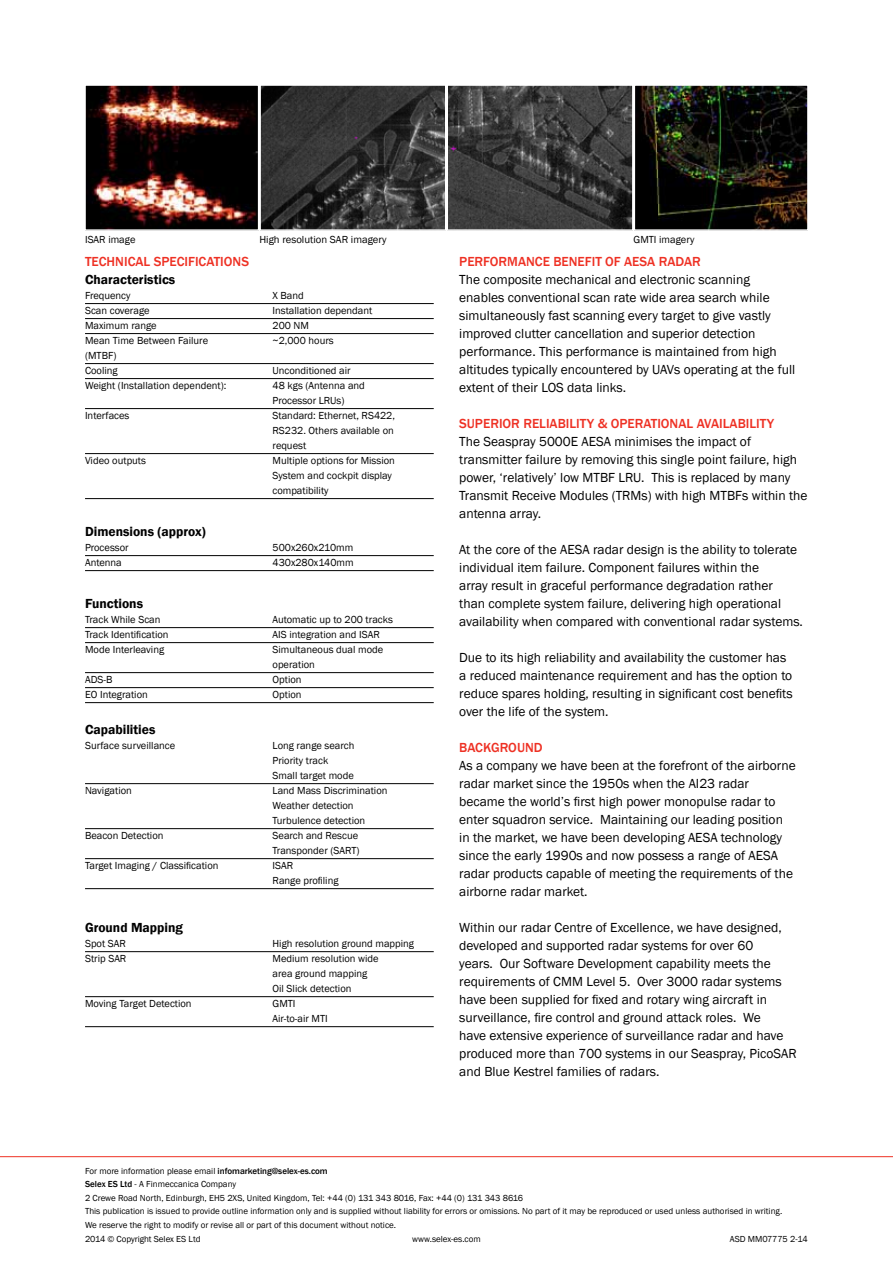
<style>
.page{position:relative;width:893px;height:1263px;background:#fff}
.page>*{position:absolute;margin:0;border:0;box-sizing:border-box;transform-origin:0 0}
.t1{font:13.5px/18px "Franklin Gothic";color:#000}
.t2{font:500 13.5px "Franklin Gothic";color:#ee3124}
.t3{font:600 13.5px "Franklin Gothic";color:#000}
.t4{font:10.5px/15px "Franklin Gothic";color:#000}
.t5{font:9px/13.5px "Franklin Gothic";color:#000}
.s1{font-weight:500}
</style>
<div class="page">
<hr style="left:85px;top:303px;width:349px;height:1px;background:#000">
<hr style="left:85px;top:318px;width:349px;height:1px;background:#000">
<hr style="left:85px;top:333px;width:349px;height:1px;background:#000">
<hr style="left:85px;top:363px;width:349px;height:1px;background:#000">
<hr style="left:85px;top:378px;width:349px;height:1px;background:#000">
<hr style="left:85px;top:408px;width:349px;height:1px;background:#000">
<hr style="left:85px;top:453px;width:349px;height:1px;background:#000">
<hr style="left:85px;top:498px;width:349px;height:1px;background:#000">
<hr style="left:85px;top:555px;width:349px;height:1px;background:#000">
<hr style="left:85px;top:570px;width:349px;height:1px;background:#000">
<hr style="left:85px;top:627px;width:349px;height:1px;background:#000">
<hr style="left:85px;top:642px;width:349px;height:1px;background:#000">
<hr style="left:85px;top:672px;width:349px;height:1px;background:#000">
<hr style="left:85px;top:687px;width:349px;height:1px;background:#000">
<hr style="left:85px;top:702px;width:349px;height:1px;background:#000">
<hr style="left:85px;top:783px;width:349px;height:1px;background:#000">
<hr style="left:85px;top:828px;width:349px;height:1px;background:#000">
<hr style="left:85px;top:858px;width:349px;height:1px;background:#000">
<hr style="left:85px;top:888px;width:349px;height:1px;background:#000">
<hr style="left:85px;top:951px;width:349px;height:1px;background:#000">
<hr style="left:85px;top:996px;width:349px;height:1px;background:#000">
<hr style="left:85px;top:1026px;width:349px;height:1px;background:#000">
<img style="left:87px;top:87px;width:719px;height:141px">
<div style="left:259px;top:84px;width:187px;height:147px;border:2px solid #fff"></div>
<div style="left:84px;top:84px;width:175px;height:147px;border:2px solid #fff"></div>
<div style="left:446px;top:84px;width:188px;height:147px;border:2px solid #fff"></div>
<div style="left:634px;top:84px;width:175px;height:147px;border:2px solid #fff"></div>
<hr style="left:0;top:1156px;width:893px;height:1px;background:#ee3124">
<p class="t4" style="left:85px;top:232px;width:52px">ISAR image</p>
<p class="t4" style="left:259px;top:232px;width:129px">High resolution SAR imagery</p>
<p class="t4" style="left:634px;top:232px;width:62px">GMTI imagery</p>
<p class="t2" style="left:85px;top:253px;width:165px">TECHNICAL SPECIFICATIONS</p>
<p class="t3" style="left:85px;top:271px;width:92px">Characteristics</p>
<p class="t4" style="left:85px;top:288px;width:47px">Frequency</p>
<p class="t4" style="left:273px;top:288px;width:33px">X Band</p>
<p class="t4" style="left:85px;top:303px;width:66px">Scan coverage</p>
<p class="t4" style="left:273px;top:303px;width:101px">Installation dependant</p>
<p class="t4" style="left:85px;top:318px;width:73px">Maximum range</p>
<p class="t4" style="left:273px;top:318px;width:38px">200 NM</p>
<p class="t4" style="left:85px;top:333px;width:125px">Mean Time Between Failure</p>
<p class="t4" style="left:273px;top:333px;width:63px">~2,000 hours</p>
<p class="t4" style="left:85px;top:348px;width:34px">(MTBF)<br>Cooling</p>
<p class="t4" style="left:273px;top:363px;width:80px">Unconditioned air</p>
<p class="t4" style="left:85px;top:378px;width:143px">Weight (Installation dependent):</p>
<p class="t4" style="left:273px;top:378px;width:94px">48 kgs (Antenna and<br>Processor LRUs)</p>
<p class="t4" style="left:85px;top:408px;width:46px">Interfaces</p>
<p class="t4" style="left:273px;top:408px;width:124px;text-align:justify">Standard: Ethernet, RS422, RS232. Others available on request</p>
<p class="t4" style="left:85px;top:453px;width:63px">Video outputs</p>
<p class="t4" style="left:273px;top:453px;width:124px">Multiple options for Mission<br>System and cockpit display compatibility</p>
<p class="t3" style="left:85px;top:523px;width:122px">Dimensions (approx)</p>
<p class="t4" style="left:85px;top:540px;width:45px">Processor</p>
<p class="t4" style="left:273px;top:540px;width:82px">500x260x210mm</p>
<p class="t4" style="left:85px;top:555px;width:38px">Antenna</p>
<p class="t4" style="left:273px;top:555px;width:83px">430x280x140mm</p>
<p class="t3" style="left:85px;top:595px;width:60px">Functions</p>
<p class="t4" style="left:85px;top:612px;width:77px">Track While Scan</p>
<p class="t4" style="left:273px;top:612px;width:122px">Automatic up to 200 tracks</p>
<p class="t4" style="left:85px;top:627px;width:85px">Track Identification</p>
<p class="t4" style="left:273px;top:627px;width:109px">AIS integration and ISAR</p>
<p class="t4" style="left:85px;top:642px;width:81px">Mode Interleaving</p>
<p class="t4" style="left:273px;top:642px;width:112px">Simultaneous dual mode operation</p>
<p class="t4" style="left:85px;top:672px;width:29px">ADS-B</p>
<p class="t4" style="left:273px;top:672px;width:31px">Option</p>
<p class="t4" style="left:85px;top:687px;width:64px">EO Integration</p>
<p class="t4" style="left:273px;top:687px;width:31px">Option</p>
<p class="t3" style="left:85px;top:721px;width:72px">Capabilities</p>
<p class="t4" style="left:85px;top:738px;width:92px">Surface surveillance</p>
<p class="t4" style="left:273px;top:738px;width:83px">Long range search<br>Priority track<br>Small target mode</p>
<p class="t4" style="left:85px;top:783px;width:48px">Navigation</p>
<p class="t4" style="left:273px;top:783px;width:116px">Land Mass Discrimination<br>Weather detection<br>Turbulence detection</p>
<p class="t4" style="left:85px;top:828px;width:80px">Beacon Detection</p>
<p class="t4" style="left:273px;top:828px;width:89px">Search and Rescue<br>Transponder (SART)</p>
<p class="t4" style="left:85px;top:858px;width:135px">Target Imaging / Classification</p>
<p class="t4" style="left:273px;top:858px;width:67px">ISAR<br>Range profiling</p>
<p class="t3" style="left:85px;top:919px;width:99px">Ground Mapping</p>
<p class="t4" style="left:85px;top:936px;width:42px">Spot SAR</p>
<p class="t4" style="left:273px;top:936px;width:143px">High resolution ground mapping</p>
<p class="t4" style="left:85px;top:951px;width:43px">Strip SAR</p>
<p class="t4" style="left:273px;top:951px;width:108px">Medium resolution wide area ground mapping<br>Oil Slick detection</p>
<p class="t4" style="left:85px;top:996px;width:108px">Moving Target Detection</p>
<p class="t4" style="left:273px;top:996px;width:57px">GMTI<br>Air-to-air MTI</p>
<p class="t2" style="left:459px;top:253px;width:58px">Performan</p>
<p class="t2" style="left:535px;top:253px;width:35px">ce Benefit</p>
<p class="t2" style="left:605px;top:253px;width:97px">of AESA Radar</p>
<p class="t1" style="left:459px;top:271px;width:337px">The composite mechanical and electronic scanning enables conventional scan rate wide area search while simultaneously fast scanning every target to give vastly improved clutter cancellation and superior detection performance. This performance is maintained from high altitudes typically encountered by UAVs operating at the full extent of their LOS data links.</p>
<p class="t2" style="left:459px;top:415px;width:316px">SUPERIOR RELIABILITY &amp; OPERATIONAL AVAILABILITY</p>
<p class="t1" style="left:459px;top:433px;width:350px">The Seaspray 5000E AESA minimises the impact of transmitter failure by removing this single point failure, high power, ‘relatively’ low MTBF LRU. This is replaced by many Transmit Receive Modules (TRMs) with high MTBFs within the antenna array.</p>
<p class="t1" style="left:459px;top:541px;width:345px">At the core of the AESA radar design is the ability to tolerate individual item failure. Component failures within the<br>array result in graceful performance degradation rather<br>than complete system failure, delivering high operational availability when compared with conventional radar systems.</p>
<p class="t1" style="left:459px;top:649px;width:335px">Due to its high reliability and availability the customer has a reduced maintenance requirement and has the option to reduce spares holding, resulting in significant cost benefits over the life of the system.</p>
<p class="t2" style="left:459px;top:739px;width:50px">BACKGROU</p>
<p class="t2" style="left:525px;top:739px;width:18px">ND</p>
<p class="t1" style="left:459px;top:757px;width:338px">As a company we have been at the forefront of the airborne radar market since the 1950s when the AI23 radar became the world’s first high power monopulse radar to enter squadron service. Maintaining our leading position in the market, we have been developing AESA technology since the early 1990s and now possess a range of AESA radar products capable of meeting the requirements of the airborne radar market.</p>
<p class="t1" style="left:459px;top:919px;width:339px">Within our radar Centre of Excellence, we have designed, developed and supported radar systems for over 60<br>years. Our Software Development capability meets the requirements of CMM Level 5. Over 3000 radar systems have been supplied for fixed and rotary wing aircraft in surveillance, fire control and ground attack roles. We<br>have extensive experience of surveillance radar and have produced more than 700 systems in our Seaspray, PicoSAR and Blue Kestrel families of radars.</p>
<p class="t5" style="left:85px;top:1164px;width:699px">For more information please email <span class="s1">infomarketing@selex-es.com<br>Selex ES Ltd</span> - A Finmeccanica Company<br>2 Crewe Road North, Edinburgh, EH5 2XS, United Kingdom, Tel: +44 (0) 131 343 8016, Fax: +44 (0) 131 343 8616<br>This publication is issued to provide outline information only and is supplied without liability for errors or omissions. No part of it may be reproduced or used unless authorised in writing.<br>We reserve the right to modify or revise all or part of this document without notice.</p>
<p class="t5" style="left:85px;top:1232px;width:117px">2014 © Copyright Selex ES Ltd</p>
<p class="t5" style="left:412px;top:1232px;width:70px">www.selex-es.com</p>
<p class="t5" style="left:730px;top:1232px;width:80px">ASD MM07775 2-14</p>
</div>
